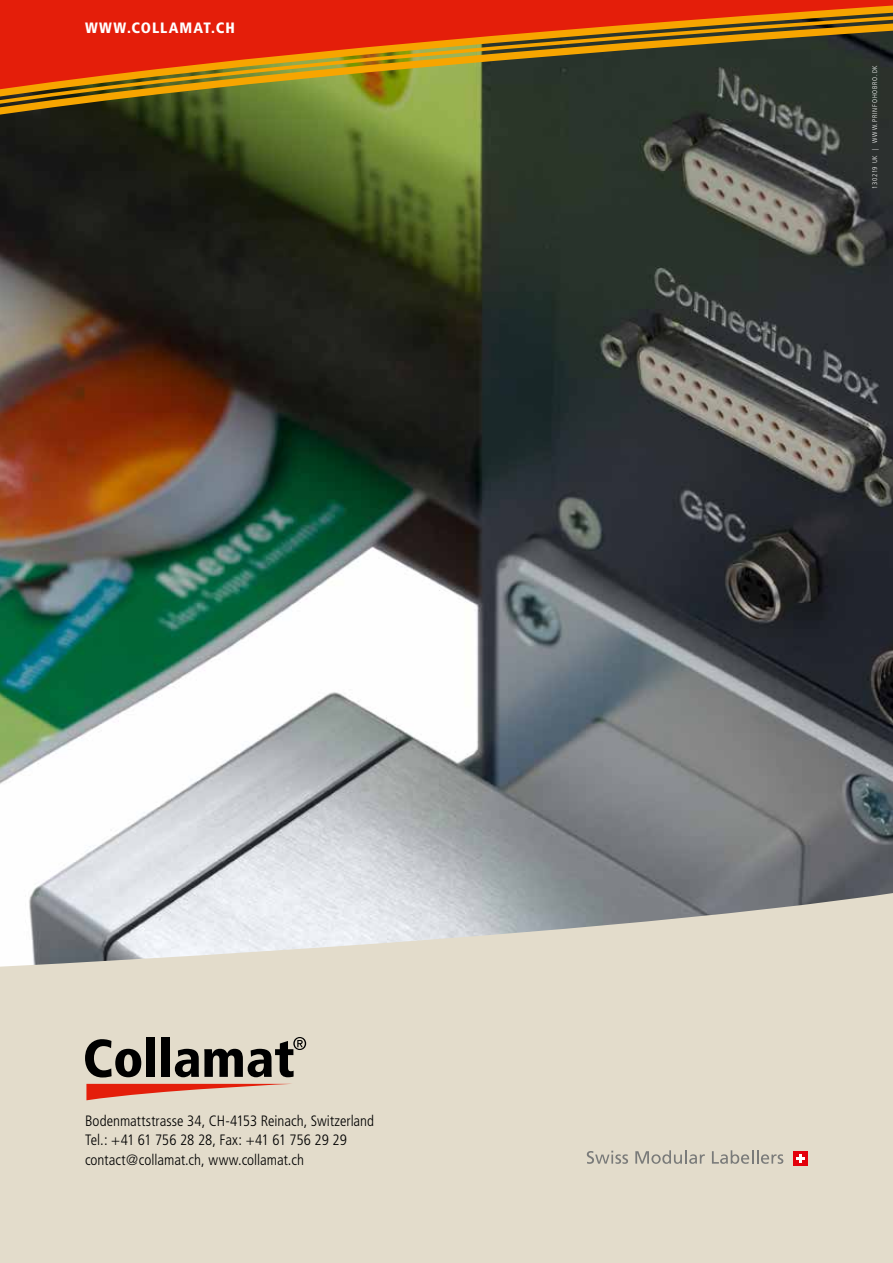
<style>
.page{position:relative;width:893px;height:1263px;background:#fff}
.page>*{position:absolute;margin:0;border:0;box-sizing:border-box;transform-origin:0 0}
.t1{font:300 condensed 15px/19.5px "Frutiger";color:#000}
.t2{font:900 condensed 15px "Frutiger";letter-spacing:.08em;color:#fff}
.t3{font:300 condensed 6.75px "Frutiger";letter-spacing:.09em;color:#fff}
</style>
<div class="page">
<img style="left:0;top:122px;width:893px;height:769px">
<div style="left:0;top:969px;width:893px;height:294px;background:#e3dccb"></div>
<svg style="left:0;top:891px;width:893px;height:78px;background:#cdccc8"></svg>
<svg style="left:0;top:109px;width:893px;height:13px;background:#46522d"></svg>
<svg style="left:0;top:105px;width:893px;height:4px;background:#525b2e"></svg>
<svg style="left:0;top:0;width:893px;height:105px;background:#a24918"></svg>
<svg style="left:86px;top:1084px;width:202px;height:16px"></svg>
<svg style="left:85px;top:1039px;width:56px;height:38px"></svg>
<div style="left:147px;top:1037px;width:8px;height:40px;background:#000"></div>
<div style="left:161px;top:1037px;width:9px;height:40px;background:#000"></div>
<svg style="left:175px;top:1037px;width:131px;height:40px"></svg>
<svg style="left:712px;top:1150px;width:71px;height:14px"></svg>
<svg style="left:635px;top:1150px;width:70px;height:14px"></svg>
<svg style="left:587px;top:1151px;width:41px;height:13px"></svg>
<div style="left:794px;top:1151px;width:14px;height:14px;background:#e3000b"></div>
<svg style="left:796px;top:1154px;width:9px;height:9px"></svg>
<p class="t2" style="left:85px;top:18px;width:151px">WWW.COLLAMAT.CH</p>
<p class="t1" style="left:85px;top:1111px;width:291px">Bodenmattstrasse 34, CH-4153 Reinach, Switzerland<br>Tel.: +41 61 756 28 28, Fax: +41 61 756 29 29 contact@collamat.ch, www.collamat.ch</p>
<p class="t3" style="left:871px;top:189px;width:124px;rotate:-90deg">130219 UK | www.prinfohobro.dk</p>
</div>
